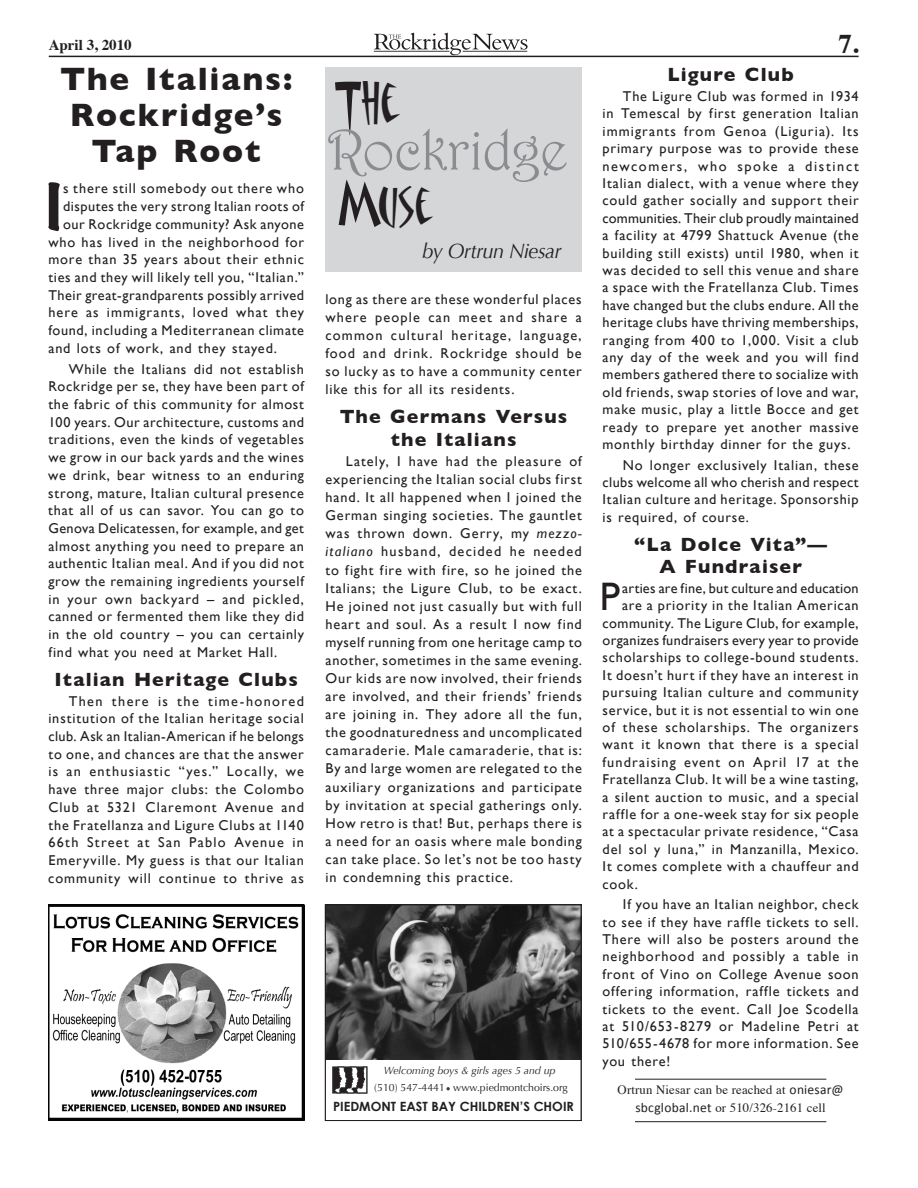
<style>
.page{position:relative;width:918px;height:1188px;background:#fff}
.page>*{position:absolute;margin:0;border:0;box-sizing:border-box;transform-origin:0 0}
.t1{font:57.75px "Harrington";letter-spacing:-.015em;color:#8a8c8f;scale:.95 1}
.t2{font:expanded 56.7px "Marker Felt";color:#231f20}
.t3{font:49.5px "Matisse ITC";color:#231f20;scale:.95 1}
.t4{font:46.2px "Matisse ITC";color:#231f20;scale:.95 1}
.t5{font:39.75px "Gill Sans";color:#231f20}
.t6{font:700 33px/36px "Gill Sans";letter-spacing:.05em;color:#231f20;text-align:center}
.t7{font:700 27px "Times";color:#231f20}
.t8{font:italic 21px "Optima";letter-spacing:-.025em;color:#231f20;scale:.95 1}
.t9{font:700 19.5px/22.5px "Gill Sans";letter-spacing:.06em;color:#231f20;text-align:center}
.t10{font:700 15px "Times";color:#231f20}
.t11{font:14.25px/17.4px "Gill Sans";letter-spacing:.055em;color:#231f20;text-align:justify}
.t12{font:14.25px "Gill Sans";letter-spacing:.035em;color:#231f20}
.t13{font:14.25px "Gill Sans";letter-spacing:.02em;color:#231f20}
.t14{font:14.25px "Gill Sans";letter-spacing:.015em;color:#231f20}
.t15{font:14.25px "Gill Sans";letter-spacing:.075em;color:#231f20}
.t16{font:14.25px "Gill Sans";letter-spacing:.08em;color:#231f20}
.t17{font:12.75px/18px "Times";letter-spacing:.01em;color:#231f20;text-align:center}
.t18{font:700 12.75px "Century Gothic";color:#231f20}
.t19{font:10.5px "Optima";color:#231f20}
.t20{font:italic 10.5px "Optima";color:#231f20}
.s1{font-size:56.1px}
.s2{font-style:italic}
.s3{font-family:"Calibri";font-size:13.5px}
</style>
<div class="page">
<hr style="left:49px;top:56px;width:810px;height:1px;background:#231f20">
<svg style="left:374px;top:33px;width:154px;height:22px"></svg>
<hr style="left:463px;top:51px;width:64px;height:1px;background:#231f20">
<hr style="left:374px;top:51px;width:75px;height:1px;background:#231f20">
<img style="left:49px;top:905px;width:256px;height:216px">
<svg style="left:327px;top:907px;width:252px;height:187px"></svg>
<div style="left:325px;top:905px;width:256px;height:216px;border:1px solid #231f20"></div>
<div style="left:325px;top:68px;width:257px;height:204px;background:#d5d6d8"></div>
<hr style="left:635px;top:1079px;width:191px;height:1px;background:#231f20">
<hr style="left:635px;top:1121px;width:191px;height:1px;background:#231f20">
<p class="t10" style="left:49px;top:31px;width:84px">April 3, 2010</p>
<h3 class="t7" style="left:838px;top:18px;width:22px">7.</h3>
<h3 class="t6" style="left:60px;top:61px;width:234px">The Italians:<br>Rockridge’s<br>Tap Root</h3>
<h2 class="t2" style="left:47px;top:165px;width:15px">I</h2>
<p class="t11" style="left:63px;top:180px;width:242px">s there still somebody out there who</p>
<p class="t12" style="left:63px;top:198px;width:242px">disputes the very strong Italian roots of</p>
<p class="t11" style="left:63px;top:215px;width:242px">our Rockridge community? Ask anyone</p>
<p class="t11" style="left:48px;top:233px;width:257px">who has lived in the neighborhood for</p>
<p class="t11" style="left:48px;top:251px;width:257px">more than 35 years about their ethnic</p>
<p class="t11" style="left:48px;top:268px;width:257px">ties and they will likely tell you, “Italian.”</p>
<p class="t12" style="left:48px;top:286px;width:257px">Their great-grandparents possibly arrived</p>
<p class="t15" style="left:48px;top:304px;width:257px">here as immigrants, loved what they</p>
<p class="t11" style="left:48px;top:321px;width:257px">found, including a Mediterranean climate</p>
<p class="t11" style="left:48px;top:339px;width:230px">and lots of work, and they stayed.</p>
<p class="t11" style="left:48px;top:360px;width:257px;text-indent:20px">While the Italians did not establish Rockridge per se, they have been part of the fabric of this community for almost 100 years. Our architecture, customs and traditions, even the kinds of vegetables we grow in our back yards and the wines we drink, bear witness to an enduring strong, mature, Italian cultural presence that all of us can savor. You can go to Genova Delicatessen, for example, and get almost anything you need to prepare an authentic Italian meal. And if you did not grow the remaining ingredients yourself in your own backyard – and pickled, canned or fermented them like they did in the old country – you can certainly find what you need at Market Hall.</p>
<h3 class="t9" style="left:55px;top:668px;width:245px">Italian Heritage Clubs</h3>
<p class="t11" style="left:48px;top:692px;width:257px;text-indent:20px">Then there is the time-honored institution of the Italian heritage social club. Ask an Italian-American if he belongs to one, and chances are that the answer is an enthusiastic “yes.” Locally, we have three major clubs: the Colombo Club at 5321 Claremont Avenue and the Fratellanza and Ligure Clubs at 1140<br>66th Street at San Pablo Avenue in Emeryville. My guess is that our Italian community will continue to thrive as</p>
<h3 class="t3" style="left:336px;top:72px;width:69px"><span class="s1">T</span>HE</h3>
<h1 class="t1" style="left:327px;top:115px;width:254px">Rockridge</h1>
<h3 class="t4" style="left:337px;top:177px;width:102px"><span class="s1">M</span>USE</h3>
<h3 class="t8" style="left:422px;top:239px;width:148px">by Ortrun Niesar</h3>
<p class="t11" style="left:325px;top:290px;width:258px;line-height:18px">long as there are these wonderful places where people can meet and share a common cultural heritage, language, food and drink. Rockridge should be so lucky as to have a community center like this for all its residents.</p>
<h3 class="t9" style="left:340px;top:405px;width:229px">The Germans Versus the Italians</h3>
<p class="t11" style="left:325px;top:452px;width:258px;line-height:18.1px;text-indent:20px">Lately, I have had the pleasure of experiencing the Italian social clubs first hand. It all happened when I joined the German singing societies. The gauntlet was thrown down. Gerry, my <span class="s2">mezzo&shy;italiano</span> husband, decided he needed to fight fire with fire, so he joined the Italians; the Ligure Club, to be exact.<br>He joined not just casually but with full heart and soul. As a result I now find myself running from one heritage camp to another, sometimes in the same evening.<br>Our kids are now involved, their friends are involved, and their friends’ friends are joining in. They adore all the fun, the goodnaturedness and uncomplicated camaraderie. Male camaraderie, that is:<br>By and large women are relegated to the auxiliary organizations and participate by invitation at special gatherings only.<br>How retro is that! But, perhaps there is a need for an oasis where male bonding can take place. So let’s not be too hasty in condemning this practice.</p>
<p class="t20" style="left:384px;top:1065px;width:173px">Welcoming boys &amp; girls ages 5 and up</p>
<p class="t19" style="left:374px;top:1082px;width:195px">(510) 547-4441 www.piedmontchoirs.org</p>
<p class="t18" style="left:333px;top:1099px;width:242px">PIEDMONT EAST BAY CHILDREN’S CHOIR</p>
<h3 class="t9" style="left:668px;top:63px;width:128px">Ligure Club</h3>
<p class="t11" style="left:602px;top:87px;width:258px;text-indent:20px">The Ligure Club was formed in 1934 in Temescal by first generation Italian immigrants from Genoa (Liguria). Its primary purpose was to provide these newcomers, who spoke a distinct Italian dialect, with a venue where they could gather socially and support their communities. Their club proudly maintained a facility at 4799 Shattuck Avenue (the building still exists) until 1980, when it was decided to sell this venue and share a space with the Fratellanza Club. Times have changed but the clubs endure. All the heritage clubs have thriving memberships, ranging from 400 to 1,000. Visit a club any day of the week and you will find members gathered there to socialize with old friends, swap stories of love and war, make music, play a little Bocce and get ready to prepare yet another massive monthly birthday dinner for the guys.</p>
<p class="t11" style="left:603px;top:456px;width:258px;text-indent:20px">No longer exclusively Italian, these clubs welcome all who cherish and respect Italian culture and heritage. Sponsorship is required, of course.</p>
<h3 class="t9" style="left:634px;top:533px;width:194px">“La Dolce Vita”—<br>A Fundraiser</h3>
<h3 class="t5" style="left:600px;top:573px;width:22px">P</h3>
<p class="t14" style="left:622px;top:580px;width:238px">arties are fine, but culture and education</p>
<p class="t11" style="left:622px;top:597px;width:238px">are a priority in the Italian American</p>
<p class="t12" style="left:603px;top:614px;width:258px">community. The Ligure Club, for example,</p>
<p class="t13" style="left:603px;top:632px;width:258px">organizes fundraisers every year to provide</p>
<p class="t11" style="left:603px;top:649px;width:258px">scholarships to college-bound students.</p>
<p class="t11" style="left:603px;top:666px;width:258px">It doesn’t hurt if they have an interest in</p>
<p class="t11" style="left:603px;top:684px;width:258px">pursuing Italian culture and community</p>
<p class="t11" style="left:603px;top:701px;width:258px">service, but it is not essential to win one</p>
<p class="t11" style="left:603px;top:718px;width:258px">of these scholarships. The organizers</p>
<p class="t11" style="left:603px;top:736px;width:258px">want it known that there is a special</p>
<p class="t16" style="left:603px;top:754px;width:258px">fundraising event on April 17 at the</p>
<p class="t11" style="left:603px;top:771px;width:258px">Fratellanza Club. It will be a wine tasting,</p>
<p class="t11" style="left:603px;top:788px;width:258px">a silent auction to music, and a special</p>
<p class="t11" style="left:603px;top:805px;width:258px">raffle for a one-week stay for six people</p>
<p class="t11" style="left:603px;top:823px;width:258px">at a spectacular private residence, “Casa</p>
<p class="t11" style="left:603px;top:840px;width:258px">del sol y luna,” in Manzanilla, Mexico.</p>
<p class="t11" style="left:603px;top:858px;width:258px">It comes complete with a chauffeur and</p>
<p class="t11" style="left:603px;top:875px;width:37px">cook.</p>
<p class="t11" style="left:603px;top:896px;width:258px;text-indent:20px">If you have an Italian neighbor, check to see if they have raffle tickets to sell.<br>There will also be posters around the neighborhood and possibly a table in front of Vino on College Avenue soon offering information, raffle tickets and tickets to the event. Call Joe Scodella at 510/653-8279 or Madeline Petri at 510/655-4678 for more information. See you there!</p>
<p class="t17" style="left:618px;top:1079px;width:228px">Ortrun Niesar can be reached at <span class="s3">oniesar@ sbcglobal.net</span> or 510/326-2161 cell</p>
</div>
